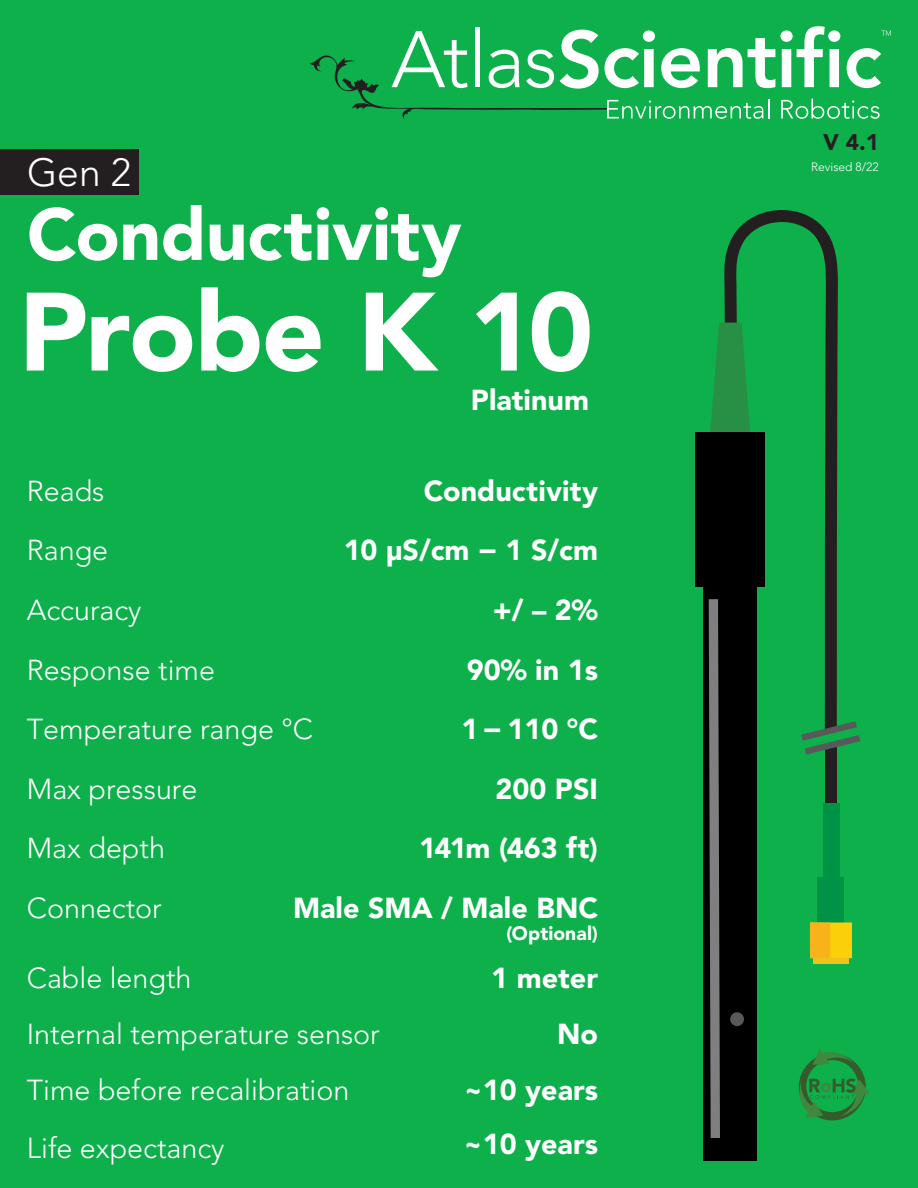
<style>
.page{position:relative;width:918px;height:1188px;background:#0db04b}
.page>*{position:absolute;margin:0;border:0;box-sizing:border-box;transform-origin:0 0}
.t1{font:900 109.95px "Avenir";letter-spacing:-.02em;color:#fff}
.t2{font:900 72.6px "Avenir";letter-spacing:-.005em;color:#fff}
.t3{font:300 39px "Avenir";color:#fff}
.t4{font:300 28.65px "Avenir";color:#fff}
.t5{font:900 28.65px "Avenir";color:#fff}
.t6{font:900 22.5px "Avenir";color:#231f20}
.t7{font:900 19.2px "Avenir";letter-spacing:.005em;color:#fff}
.t8{font:300 12px "Avenir";color:#fff}
</style>
<div class="page">
<svg style="left:798px;top:1048px;width:72px;height:72px"></svg>
<div style="left:0;top:149px;width:138px;height:46px;background:#231f20"></div>
<svg style="left:724px;top:210px;width:114px;height:511px"></svg>
<div style="left:825px;top:745px;width:12px;height:76px;background:#231f20"></div>
<svg style="left:801px;top:721px;width:59px;height:34px"></svg>
<div style="left:823px;top:804px;width:16px;height:80px;background:#009345"></div>
<div style="left:818px;top:877px;width:26px;height:47px;background:#009345"></div>
<div style="left:810px;top:923px;width:42px;height:35px;background:#fbd00a"></div>
<div style="left:810px;top:923px;width:20px;height:35px;background:#f8b318"></div>
<div style="left:813px;top:958px;width:36px;height:6px;background:#ecc21b"></div>
<div style="left:703px;top:582px;width:54px;height:579px;background:#000"></div>
<div style="left:695px;top:432px;width:70px;height:155px;background:#000"></div>
<svg style="left:710px;top:323px;width:40px;height:109px"></svg>
<svg style="left:709px;top:599px;width:11px;height:539px;background:#6b6b6b"></svg>
<div style="left:730px;top:1012px;width:14px;height:14px;background:#58595b;border-radius:50%"></div>
<svg style="left:309px;top:26px;width:582px;height:93px"></svg>
<p class="t3" style="left:27px;top:150px;width:106px">Gen 2</p>
<p class="t2" style="left:27px;top:191px;width:436px">Conductivity</p>
<p class="t1" style="left:19px;top:266px;width:576px">Probe K 10</p>
<p class="t5" style="left:471px;top:383px;width:119px">Platinum</p>
<p class="t4" style="left:27px;top:474px;width:79px">Reads</p>
<p class="t5" style="left:424px;top:474px;width:176px">Conductivity</p>
<p class="t4" style="left:27px;top:534px;width:83px">Range</p>
<p class="t5" style="left:344px;top:533px;width:256px">10 µS/cm − 1 S/cm</p>
<p class="t4" style="left:27px;top:593px;width:116px">Accuracy</p>
<p class="t5" style="left:493px;top:593px;width:107px">+/ – 2%</p>
<p class="t4" style="left:27px;top:653px;width:190px">Response time</p>
<p class="t5" style="left:467px;top:652px;width:133px">90% in 1s</p>
<p class="t4" style="left:27px;top:713px;width:288px">Temperature range °C</p>
<p class="t5" style="left:461px;top:712px;width:138px">1− 110 °C</p>
<p class="t4" style="left:27px;top:772px;width:172px">Max pressure</p>
<p class="t5" style="left:496px;top:771px;width:104px">200 PSI</p>
<p class="t4" style="left:27px;top:832px;width:140px">Max depth</p>
<p class="t5" style="left:419px;top:831px;width:180px">141m (463 ft)</p>
<p class="t4" style="left:27px;top:891px;width:137px">Connector</p>
<p class="t5" style="left:293px;top:891px;width:306px">Male SMA / Male BNC</p>
<p class="t7" style="left:506px;top:921px;width:93px">(Optional)</p>
<p class="t4" style="left:27px;top:961px;width:166px">Cable length</p>
<p class="t5" style="left:491px;top:961px;width:108px">1 meter</p>
<p class="t4" style="left:27px;top:1017px;width:355px">Internal temperature sensor</p>
<p class="t5" style="left:557px;top:1017px;width:42px">No</p>
<p class="t4" style="left:27px;top:1074px;width:324px">Time before recalibration</p>
<p class="t5" style="left:464px;top:1073px;width:136px">~10 years</p>
<p class="t4" style="left:27px;top:1132px;width:199px">Life expectancy</p>
<p class="t5" style="left:464px;top:1127px;width:136px">~10 years</p>
<p class="t6" style="left:823px;top:128px;width:57px">V 4.1</p>
<p class="t8" style="left:811px;top:160px;width:69px">Revised 8/22</p>
</div>
